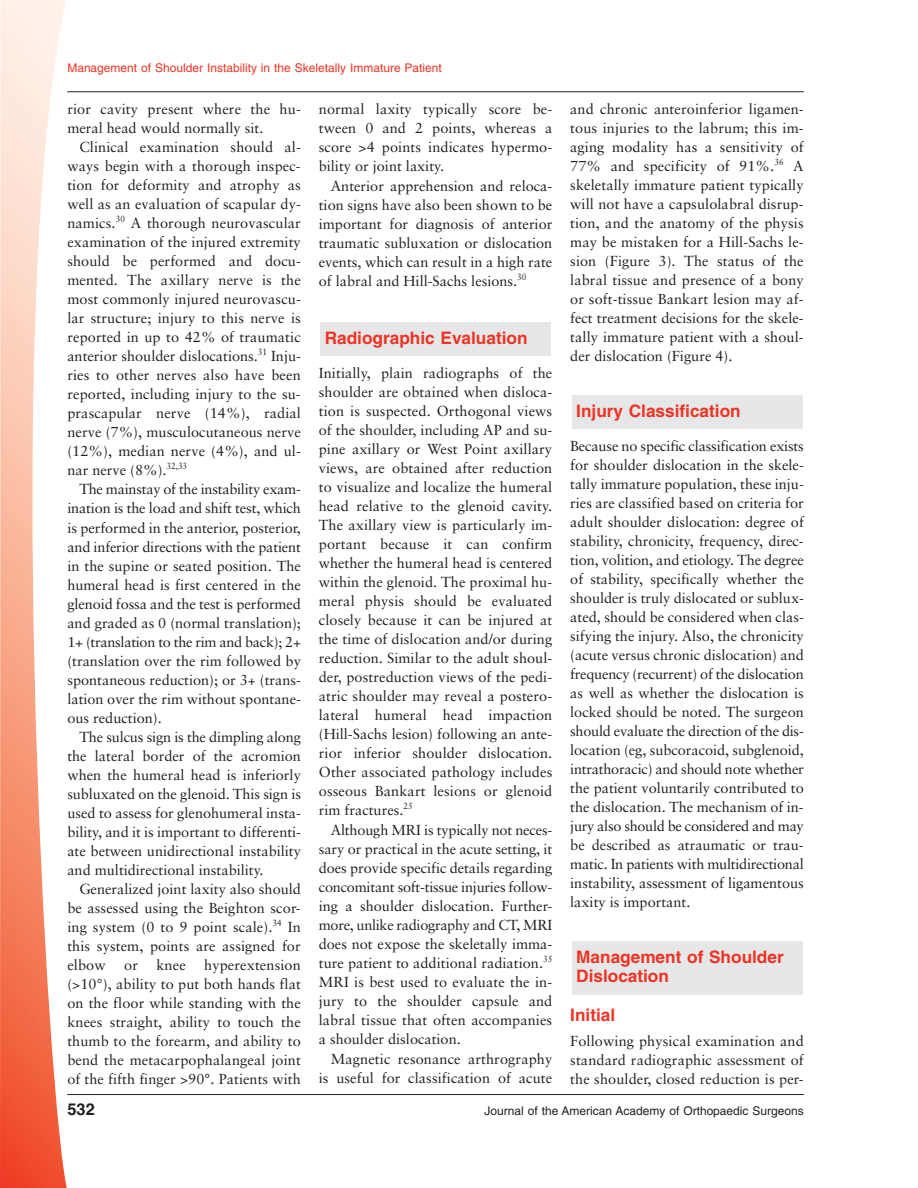
<style>
.page{position:relative;width:918px;height:1188px;background:#fff}
.page>*{position:absolute;margin:0;border:0;box-sizing:border-box;transform-origin:0 0}
.t1{font:700 17.25px/19.5px "Helvetica";color:#ee3424}
.t2{font:700 16.5px "Helvetica";color:#231f20}
.t3{font:14.55px/19px "Sabon";letter-spacing:.005em;color:#231f20;text-align:justify}
.t4{font:12px "Helvetica";color:#ee3424}
.t5{font:12px "Helvetica";color:#231f20}
.s1{font-weight:700}
</style>
<div class="page">
<svg style="left:0;top:0;width:68px;height:1188px"></svg>
<div style="left:320px;top:322px;width:231px;height:34px;background:#e6e7e8"></div>
<div style="left:572px;top:395px;width:230px;height:34px;background:#e6e7e8"></div>
<div style="left:572px;top:942px;width:230px;height:53px;background:#e6e7e8"></div>
<hr style="left:67px;top:91px;width:737px;height:1px;background:#231f20">
<hr style="left:67px;top:1094px;width:737px;height:1px;background:#231f20">
<p class="t4" style="left:67px;top:63px;width:376px">Management of Shoulder Instability in the Skeletally Immature Patient</p>
<p class="t3" style="left:67px;top:101px;width:235px">rior cavity present where the hu&shy;meral head would normally sit.</p>
<p class="t3" style="left:67px;top:139px;width:235px;text-indent:12px">Clinical examination should al&shy;ways begin with a thorough inspec&shy;tion for deformity and atrophy as well as an evaluation of scapular dy&shy;namics.<sup>30</sup> A thorough neurovascular examination of the injured extremity should be performed and docu&shy;mented. The axillary nerve is the most commonly injured neurovascu&shy;lar structure; injury to this nerve is reported in up to 42% of traumatic anterior shoulder dislocations.<sup>31</sup> Inju&shy;ries to other nerves also have been reported, including injury to the su&shy;prascapular nerve (14%), radial nerve (7%), musculocutaneous nerve (12%), median nerve (4%), and ul&shy;nar nerve (8%).<sup>32,33</sup></p>
<p class="t3" style="left:67px;top:481px;width:235px;text-indent:12px">The mainstay of the instability exam&shy;ination is the load and shift test, which is performed in the anterior, posterior, and inferior directions with the patient in the supine or seated position. The humeral head is first centered in the glenoid fossa and the test is performed and graded as 0 (normal translation); 1+ (translation to the rim and back); 2+ (translation over the rim followed by spontaneous reduction); or 3+ (trans&shy;lation over the rim without spontane&shy;ous reduction).</p>
<p class="t3" style="left:67px;top:728px;width:235px;text-indent:12px">The sulcus sign is the dimpling along the lateral border of the acromion when the humeral head is inferiorly subluxated on the glenoid. This sign is used to assess for glenohumeral insta&shy;bility, and it is important to differenti&shy;ate between unidirectional instability and multidirectional instability.</p>
<p class="t3" style="left:67px;top:880px;width:235px;text-indent:12px">Generalized joint laxity also should be assessed using the Beighton scor&shy;ing system (0 to 9 point scale).<sup>34</sup> In this system, points are assigned for elbow</p>
<p class="t3" style="left:67px;top:956px;width:235px;text-indent:137px">hyperextension (&gt;10<span class="s1">°</span>), ability to put both hands flat on the floor while standing with the knees straight, ability to touch the thumb to the forearm, and ability to bend the metacarpophalangeal joint of the fifth finger &gt;90°. Patients with</p>
<p class="t3" style="left:124px;top:956px;width:15px">or</p>
<p class="t3" style="left:156px;top:956px;width:31px">knee</p>
<p class="t3" style="left:319px;top:101px;width:235px">normal laxity typically score be&shy;tween 0 and 2 points, whereas a score &gt;4 points indicates hypermo&shy;bility or joint laxity.</p>
<p class="t3" style="left:319px;top:178px;width:235px;text-indent:12px">Anterior apprehension and reloca&shy;tion signs have also been shown to be important for diagnosis of anterior traumatic subluxation or dislocation events, which can result in a high rate of labral and Hill-Sachs lesions.<sup>30</sup></p>
<p class="t1" style="left:325px;top:330px;width:204px">Radiographic Evaluation</p>
<p class="t3" style="left:319px;top:364px;width:235px">Initially, plain radiographs of the shoulder are obtained when disloca&shy;tion is suspected. Orthogonal views of the shoulder, including AP and su&shy;pine axillary or West Point axillary views, are obtained after reduction to visualize and localize the humeral head relative to the glenoid cavity.<br>The axillary view is particularly im&shy;portant because it can confirm whether the humeral head is centered within the glenoid. The proximal hu&shy;meral physis should be evaluated closely because it can be injured at the time of dislocation and/or during reduction. Similar to the adult shoul&shy;der, postreduction views of the pedi&shy;atric shoulder may reveal a postero&shy;lateral humeral head impaction (Hill-Sachs lesion) following an ante&shy;rior inferior shoulder dislocation.<br>Other associated pathology includes osseous Bankart lesions or glenoid rim fractures.<sup>25</sup></p>
<p class="t3" style="left:319px;top:821px;width:235px;text-indent:12px">Although MRI is typically not neces&shy;sary or practical in the acute setting, it does provide specific details regarding concomitant soft-tissue injuries follow&shy;ing a shoulder dislocation. Further&shy;more, unlike radiography and CT, MRI does not expose the skeletally imma&shy;ture patient to additional radiation.<sup>35<br></sup>MRI is best used to evaluate the in&shy;jury to the shoulder capsule and labral tissue that often accompanies a shoulder dislocation.</p>
<p class="t3" style="left:319px;top:1051px;width:235px;text-align:right">Magnetic resonance arthrography is useful for classification of acute</p>
<p class="t3" style="left:570px;top:101px;width:235px">and chronic anteroinferior ligamen&shy;tous injuries to the labrum; this im&shy;aging modality has a sensitivity of 77% and specificity of 91%.<sup>36</sup> A skeletally immature patient typically will not have a capsulolabral disrup&shy;tion, and the anatomy of the physis may be mistaken for a Hill-Sachs le&shy;sion (Figure 3). The status of the labral tissue and presence of a bony or soft-tissue Bankart lesion may af&shy;fect treatment decisions for the skele&shy;tally immature patient with a shoul&shy;der dislocation (Figure 4).</p>
<p class="t1" style="left:576px;top:403px;width:166px">Injury Classification</p>
<p class="t3" style="left:570px;top:437px;width:235px">Because no specific classification exists for shoulder dislocation in the skele&shy;tally immature population, these inju&shy;ries are classified based on criteria for adult shoulder dislocation: degree of stability, chronicity, frequency, direc&shy;tion, volition, and etiology. The degree of stability, specifically whether the shoulder is truly dislocated or sublux&shy;ated, should be considered when clas&shy;sifying the injury. Also, the chronicity (acute versus chronic dislocation) and frequency (recurrent) of the dislocation as well as whether the dislocation is locked should be noted. The surgeon should evaluate the direction of the dis&shy;location (eg, subcoracoid, subglenoid, intrathoracic) and should note whether the patient voluntarily contributed to the dislocation. The mechanism of in&shy;jury also should be considered and may be described as atraumatic or trau&shy;matic. In patients with multidirectional instability, assessment of ligamentous laxity is important.</p>
<p class="t1" style="left:576px;top:949px;width:209px">Management of Shoulder<br>Dislocation</p>
<p class="t1" style="left:570px;top:1007px;width:46px">Initial</p>
<p class="t3" style="left:570px;top:1032px;width:235px">Following physical examination and standard radiographic assessment of the shoulder, closed reduction is per-</p>
<p class="t2" style="left:67px;top:1103px;width:29px">532</p>
<p class="t5" style="left:484px;top:1107px;width:321px">Journal of the American Academy of Orthopaedic Surgeons</p>
</div>
